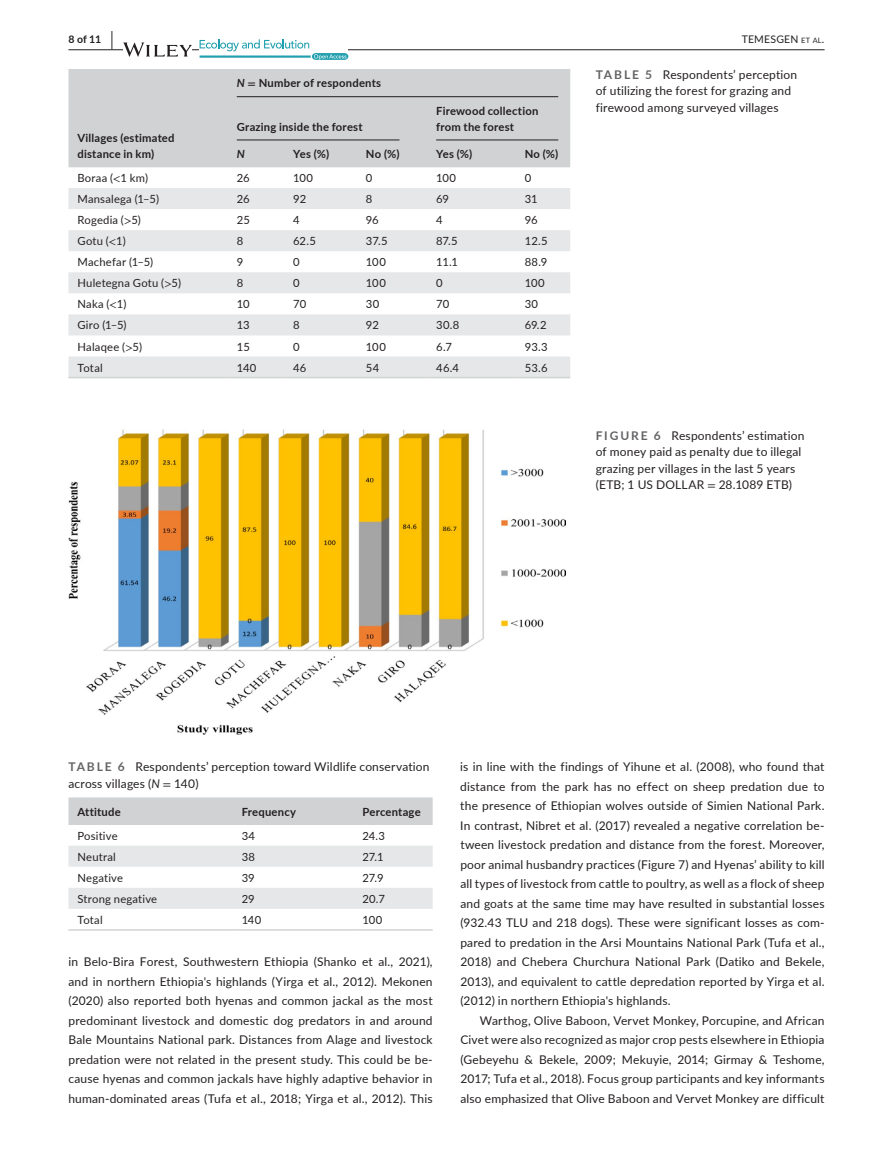
<style>
.page{position:relative;width:893px;height:1174px;background:#fff}
.page>*{position:absolute;margin:0;border:0;box-sizing:border-box;transform-origin:0 0}
.t1{font:12px/19.5px "Lato";letter-spacing:.015em;color:#231f20;text-align:justify}
.t2{font:11.25px "Lato";letter-spacing:.015em;color:#231f20}
.t3{font:700 11.25px/15.8px "Lato";letter-spacing:.02em;color:#231f20}
.t4{font:italic 700 11.25px "Lato";color:#231f20}
.t5{font:10.5px "Lato";letter-spacing:.02em;color:#231f20}
.t6{font:700 10.5px "Lato";color:#231f20}
.s1{font-size:19.5px}
.s2{font-size:7.35px}
.s3{font-style:italic}
.s4{font-family:"STIX"}
.s5{font-weight:700;color:#636366}
</style>
<div class="page">
<hr style="left:68px;top:49px;width:756px;height:1px;background:#231f20">
<svg style="left:123px;top:42px;width:69px;height:15px"></svg>
<svg style="left:200px;top:39px;width:148px;height:21px"></svg>
<div style="left:68px;top:69px;width:502px;height:98px;background:#d1d2d4"></div>
<svg style="left:68px;top:188px;width:502px;height:189px;fill:#e6e7e9"></svg>
<hr style="left:68px;top:377px;width:160px;height:1px;background:#d1d2d4">
<hr style="left:228px;top:377px;width:56px;height:1px;background:#d1d2d4">
<hr style="left:284px;top:377px;width:73px;height:1px;background:#d1d2d4">
<hr style="left:357px;top:377px;width:70px;height:1px;background:#d1d2d4">
<hr style="left:427px;top:377px;width:89px;height:1px;background:#d1d2d4">
<hr style="left:516px;top:377px;width:54px;height:1px;background:#d1d2d4">
<hr style="left:237px;top:96px;width:321px;height:1px;background:#231f20">
<hr style="left:237px;top:140px;width:162px;height:1px;background:#231f20">
<hr style="left:436px;top:140px;width:122px;height:1px;background:#231f20">
<img style="left:68px;top:430px;width:498px;height:304px">
<div style="left:68px;top:797px;width:365px;height:28px;background:#d1d2d4"></div>
<svg style="left:68px;top:846px;width:365px;height:63px"></svg>
<hr style="left:68px;top:929px;width:165px;height:1px;background:#d1d2d4">
<hr style="left:233px;top:929px;width:120px;height:1px;background:#d1d2d4">
<hr style="left:353px;top:929px;width:80px;height:1px;background:#d1d2d4">
<p class="t6" style="left:68px;top:31px;width:46px">8 of 11 <span class="s1">|</span></p>
<p class="t5" style="left:742px;top:31px;width:84px">TEMESGEN <span class="s2">et al</span>.</p>
<p class="t3" style="left:77px;top:130px;width:99px">Villages (estimated distance in km)</p>
<p class="t3" style="left:237px;top:75px;width:146px"><span class="s3">N</span> <span class="s4">=</span> Number of respondents</p>
<p class="t3" style="left:237px;top:118px;width:127px">Grazing inside the forest</p>
<p class="t3" style="left:436px;top:102px;width:104px">Firewood collection from the forest</p>
<p class="t4" style="left:237px;top:146px;width:10px">N</p>
<p class="t3" style="left:293px;top:146px;width:38px">Yes (%)</p>
<p class="t3" style="left:366px;top:146px;width:35px">No (%)</p>
<p class="t3" style="left:436px;top:146px;width:38px">Yes (%)</p>
<p class="t3" style="left:525px;top:146px;width:35px">No (%)</p>
<p class="t2" style="left:77px;top:170px;width:72px">Boraa (<span class="s4">&lt;</span>1 km)</p>
<p class="t2" style="left:237px;top:170px;width:14px">26</p>
<p class="t2" style="left:293px;top:170px;width:21px">100</p>
<p class="t2" style="left:366px;top:170px;width:8px">0</p>
<p class="t2" style="left:436px;top:170px;width:21px">100</p>
<p class="t2" style="left:525px;top:170px;width:8px">0</p>
<p class="t2" style="left:77px;top:191px;width:83px">Mansalega (1–5)</p>
<p class="t2" style="left:237px;top:191px;width:14px">26</p>
<p class="t2" style="left:293px;top:191px;width:15px">92</p>
<p class="t2" style="left:366px;top:191px;width:8px">8</p>
<p class="t2" style="left:436px;top:191px;width:14px">69</p>
<p class="t2" style="left:525px;top:191px;width:14px">31</p>
<p class="t2" style="left:77px;top:212px;width:65px">Rogedia (<span class="s4">&gt;</span>5)</p>
<p class="t2" style="left:237px;top:212px;width:15px">25</p>
<p class="t2" style="left:293px;top:212px;width:8px">4</p>
<p class="t2" style="left:366px;top:212px;width:14px">96</p>
<p class="t2" style="left:436px;top:212px;width:8px">4</p>
<p class="t2" style="left:525px;top:212px;width:14px">96</p>
<p class="t2" style="left:77px;top:233px;width:50px">Gotu (<span class="s4">&lt;</span>1)</p>
<p class="t2" style="left:237px;top:233px;width:8px">8</p>
<p class="t2" style="left:293px;top:233px;width:24px">62.5</p>
<p class="t2" style="left:366px;top:233px;width:23px">37.5</p>
<p class="t2" style="left:436px;top:233px;width:23px">87.5</p>
<p class="t2" style="left:525px;top:233px;width:24px">12.5</p>
<p class="t2" style="left:77px;top:254px;width:77px">Machefar (1–5)</p>
<p class="t2" style="left:237px;top:254px;width:8px">9</p>
<p class="t2" style="left:293px;top:254px;width:8px">0</p>
<p class="t2" style="left:366px;top:254px;width:21px">100</p>
<p class="t2" style="left:436px;top:254px;width:23px">11.1</p>
<p class="t2" style="left:525px;top:254px;width:24px">88.9</p>
<p class="t2" style="left:77px;top:275px;width:105px">Huletegna Gotu (<span class="s4">&gt;</span>5)</p>
<p class="t2" style="left:237px;top:275px;width:8px">8</p>
<p class="t2" style="left:293px;top:275px;width:8px">0</p>
<p class="t2" style="left:366px;top:275px;width:21px">100</p>
<p class="t2" style="left:436px;top:275px;width:8px">0</p>
<p class="t2" style="left:525px;top:275px;width:21px">100</p>
<p class="t2" style="left:77px;top:296px;width:50px">Naka (<span class="s4">&lt;</span>1)</p>
<p class="t2" style="left:237px;top:296px;width:14px">10</p>
<p class="t2" style="left:293px;top:296px;width:15px">70</p>
<p class="t2" style="left:366px;top:296px;width:15px">30</p>
<p class="t2" style="left:436px;top:296px;width:15px">70</p>
<p class="t2" style="left:525px;top:296px;width:15px">30</p>
<p class="t2" style="left:77px;top:317px;width:51px">Giro (1–5)</p>
<p class="t2" style="left:237px;top:317px;width:14px">13</p>
<p class="t2" style="left:293px;top:317px;width:8px">8</p>
<p class="t2" style="left:366px;top:317px;width:15px">92</p>
<p class="t2" style="left:436px;top:317px;width:25px">30.8</p>
<p class="t2" style="left:525px;top:317px;width:23px">69.2</p>
<p class="t2" style="left:77px;top:338px;width:66px">Halaqee (<span class="s4">&gt;</span>5)</p>
<p class="t2" style="left:237px;top:338px;width:15px">15</p>
<p class="t2" style="left:293px;top:338px;width:8px">0</p>
<p class="t2" style="left:366px;top:338px;width:21px">100</p>
<p class="t2" style="left:436px;top:338px;width:17px">6.7</p>
<p class="t2" style="left:525px;top:338px;width:24px">93.3</p>
<p class="t2" style="left:78px;top:359px;width:27px">Total</p>
<p class="t2" style="left:237px;top:359px;width:21px">140</p>
<p class="t2" style="left:293px;top:359px;width:15px">46</p>
<p class="t2" style="left:366px;top:359px;width:15px">54</p>
<p class="t2" style="left:436px;top:359px;width:24px">46.4</p>
<p class="t2" style="left:525px;top:359px;width:24px">53.6</p>
<p class="t1" style="left:596px;top:66px;width:203px;line-height:16.5px;text-align:left"><span class="s5">TABLE 5</span> Respondents’ perception of utilizing the forest for grazing and firewood among surveyed villages</p>
<p class="t1" style="left:596px;top:426px;width:210px;line-height:16.5px;text-align:left"><span class="s5">FIGURE 6</span> Respondents’ estimation of money paid as penalty due to illegal grazing per villages in the last 5 years (ETB; 1 US DOLLAR <span class="s4">=</span> 28.1089 ETB)</p>
<p class="t1" style="left:68px;top:758px;width:363px;line-height:16.5px"><span class="s5">TABLE 6</span> Respondents’ perception toward Wildlife conservation across villages (<span class="s3">N</span> <span class="s4">=</span> 140)</p>
<p class="t3" style="left:77px;top:803px;width:45px">Attitude</p>
<p class="t3" style="left:242px;top:803px;width:56px">Frequency</p>
<p class="t3" style="left:362px;top:803px;width:60px">Percentage</p>
<p class="t2" style="left:77px;top:827px;width:42px">Positive</p>
<p class="t2" style="left:242px;top:827px;width:15px">34</p>
<p class="t2" style="left:362px;top:827px;width:24px">24.3</p>
<p class="t2" style="left:77px;top:848px;width:40px">Neutral</p>
<p class="t2" style="left:242px;top:848px;width:15px">38</p>
<p class="t2" style="left:362px;top:848px;width:23px">27.1</p>
<p class="t2" style="left:77px;top:869px;width:47px">Negative</p>
<p class="t2" style="left:242px;top:869px;width:15px">39</p>
<p class="t2" style="left:362px;top:869px;width:23px">27.9</p>
<p class="t2" style="left:77px;top:890px;width:81px">Strong negative</p>
<p class="t2" style="left:242px;top:890px;width:15px">29</p>
<p class="t2" style="left:362px;top:890px;width:24px">20.7</p>
<p class="t2" style="left:77px;top:911px;width:27px">Total</p>
<p class="t2" style="left:242px;top:911px;width:21px">140</p>
<p class="t2" style="left:362px;top:911px;width:21px">100</p>
<p class="t1" style="left:68px;top:951px;width:366px">in Belo-Bira Forest, Southwestern Ethiopia (Shanko et al., 2021), and in northern Ethiopia's highlands (Yirga et al., 2012). Mekonen (2020) also reported both hyenas and common jackal as the most predominant livestock and domestic dog predators in and around Bale Mountains National park. Distances from Alage and livestock predation were not related in the present study. This could be be&shy;cause hyenas and common jackals have highly adaptive behavior in human-dominated areas (Tufa et al., 2018; Yirga et al., 2012). This</p>
<p class="t1" style="left:460px;top:756px;width:366px">is in line with the findings of Yihune et al. (2008), who found that distance from the park has no effect on sheep predation due to the presence of Ethiopian wolves outside of Simien National Park.<br>In contrast, Nibret et al. (2017) revealed a negative correlation be&shy;tween livestock predation and distance from the forest. Moreover, poor animal husbandry practices (Figure 7) and Hyenas’ ability to kill all types of livestock from cattle to poultry, as well as a flock of sheep and goats at the same time may have resulted in substantial losses (932.43 TLU and 218 dogs). These were significant losses as com&shy;pared to predation in the Arsi Mountains National Park (Tufa et al., 2018) and Chebera Churchura National Park (Datiko and Bekele, 2013), and equivalent to cattle depredation reported by Yirga et al. (2012) in northern Ethiopia's highlands.</p>
<p class="t1" style="left:460px;top:1010px;width:366px;text-indent:20px">Warthog, Olive Baboon, Vervet Monkey, Porcupine, and African Civet were also recognized as major crop pests elsewhere in Ethiopia (Gebeyehu &amp; Bekele, 2009; Mekuyie, 2014; Girmay &amp; Teshome, 2017; Tufa et al., 2018). Focus group participants and key informants also emphasized that Olive Baboon and Vervet Monkey are difficult</p>
</div>
